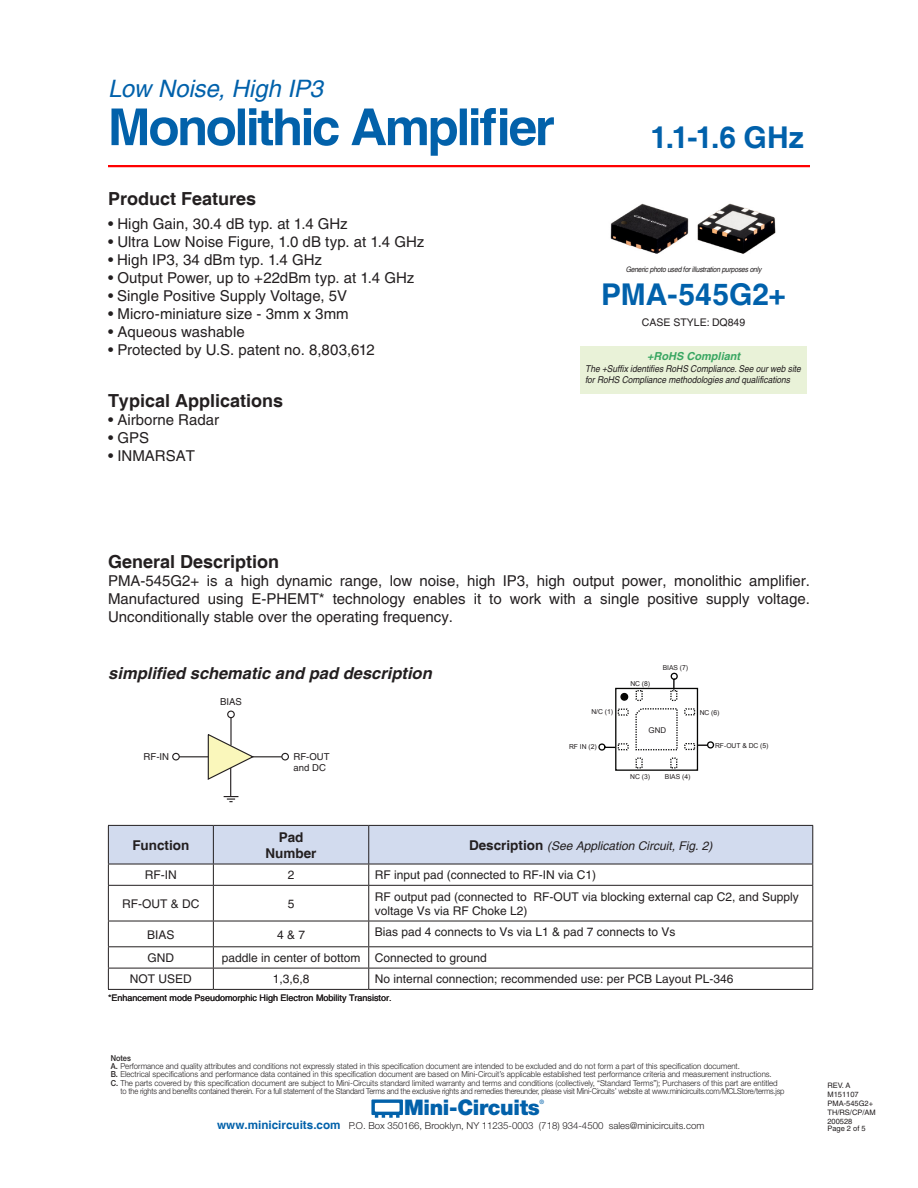
<style>
.page{position:relative;width:918px;height:1188px;background:#fff}
.page>*{position:absolute;margin:0;border:0;box-sizing:border-box;transform-origin:0 0}
.t1{font:700 51px "Helvetica";letter-spacing:-.05em;color:#0261aa}
.MODEL_NUMBER{font:700 30px "Helvetica";color:#0161ab}
.MODEL_TYPE{font:italic 24px "Helvetica";letter-spacing:-.005em;color:#0161ab}
.t2{font:900 21.45px "Helvetica Neue";letter-spacing:-.015em;color:#0261aa}
.BODY_HEADLINE{font:700 18px "Helvetica";color:#231f20}
.t3{font:italic 700 16.5px "Helvetica";color:#231f20}
.FEAT___APPL{font:15px/18px "Helvetica";color:#231f20;text-align:justify}
.FEAT____APPL{font:15px "Helvetica";letter-spacing:.005em;color:#231f20}
.t4{font:700 13.5px "Helvetica";color:#231f20}
.t5{font:12px/14.4px "Helvetica";color:#231f20}
.t6{font:italic 12px "Helvetica";color:#231f20}
.t7{font:italic 700 10.95px "Helvetica";color:rgb(13 147 68/.8)}
.t8{font:10.5px "Helvetica";color:#231f20}
.t9{font:300 9.6px "Helvetica Neue";color:#231f20}
.t10{font:9.6px/11.4px "Helvetica";color:#231f20}
.t11{font:italic 9.45px/11.2px "Helvetica";letter-spacing:-.005em;color:#231f20;scale:.9 1}
.SCHEMATIC___PIN{font:9px "Helvetica";color:#231f20}
.t12{font:300 8.25px "Helvetica Neue";color:#231f20;scale:.95 1}
.t13{font:300 8.25px "Helvetica Neue";letter-spacing:-.02em;color:#231f20;scale:.91 1}
.t14{font:500 8.25px "Helvetica Neue";color:#231f20;scale:.9 1}
.t15{font:7.95px "Arial";color:#231f20}
.t16{font:7.5px "Helvetica";color:#231f20}
.t17{font:italic 7.5px "Helvetica";letter-spacing:-.03em;color:#231f20;scale:.9 1}
.t18{font:6.75px "Arial";letter-spacing:-.005em;color:#231f20}
.t19{font:500 6px "Helvetica Neue";color:#0261aa}
.s1{font-weight:700;font-style:normal;font-size:13.5px}
.s2{font-weight:500}
.s3{font-family:"Helvetica";font-weight:700;font-size:11.7px;color:#0261aa}
</style>
<div class="page">
<hr style="left:108px;top:165px;width:702px;height:2px;background:#f00">
<svg style="left:371px;top:1099px;width:32px;height:19px"></svg>
<div style="left:172px;top:753px;width:8px;height:8px;border:1px solid #231f20;border-radius:50%"></div>
<svg style="left:179px;top:734px;width:103px;height:68px"></svg>
<hr style="left:230px;top:717px;width:2px;height:28px;background:#231f20">
<div style="left:227px;top:710px;width:8px;height:8px;border:1px solid #231f20;border-radius:50%"></div>
<div style="left:281px;top:753px;width:8px;height:8px;border:1px solid #231f20;border-radius:50%"></div>
<svg style="left:108px;top:825px;width:705px;height:60px"></svg>
<hr style="left:108px;top:885px;width:105px;height:1px;background:#231f20">
<hr style="left:108px;top:886px;width:1px;height:35px;background:#231f20">
<hr style="left:213px;top:885px;width:156px;height:1px;background:#231f20">
<hr style="left:213px;top:886px;width:1px;height:35px;background:#231f20">
<hr style="left:369px;top:885px;width:444px;height:1px;background:#231f20">
<hr style="left:368px;top:886px;width:1px;height:35px;background:#231f20">
<hr style="left:812px;top:886px;width:1px;height:35px;background:#231f20">
<hr style="left:108px;top:921px;width:105px;height:1px;background:#231f20">
<hr style="left:213px;top:921px;width:156px;height:1px;background:#231f20">
<hr style="left:369px;top:921px;width:444px;height:1px;background:#231f20">
<hr style="left:108px;top:946px;width:105px;height:1px;background:#231f20">
<hr style="left:213px;top:946px;width:156px;height:1px;background:#231f20">
<hr style="left:369px;top:946px;width:444px;height:1px;background:#231f20">
<hr style="left:108px;top:968px;width:105px;height:1px;background:#231f20">
<svg style="left:108px;top:921px;width:1px;height:68px"></svg>
<hr style="left:213px;top:968px;width:156px;height:1px;background:#231f20">
<svg style="left:213px;top:921px;width:1px;height:68px"></svg>
<hr style="left:369px;top:968px;width:444px;height:1px;background:#231f20">
<svg style="left:368px;top:921px;width:1px;height:68px"></svg>
<svg style="left:812px;top:921px;width:1px;height:68px"></svg>
<hr style="left:108px;top:989px;width:105px;height:1px;background:#231f20">
<hr style="left:213px;top:989px;width:156px;height:1px;background:#231f20">
<hr style="left:369px;top:989px;width:444px;height:1px;background:#231f20">
<div style="left:621px;top:694px;width:7px;height:6px;background:#050504;border-radius:50%"></div>
<div style="left:620px;top:693px;width:8px;height:8px;border:1px solid #050504;border-radius:50%"></div>
<svg style="left:635px;top:757px;width:8px;height:12px"></svg>
<svg style="left:670px;top:757px;width:8px;height:12px"></svg>
<div style="left:615px;top:688px;width:83px;height:83px;border:1px solid #050504"></div>
<svg style="left:635px;top:689px;width:8px;height:13px"></svg>
<svg style="left:670px;top:672px;width:8px;height:30px"></svg>
<svg style="left:598px;top:708px;width:117px;height:43px"></svg>
<div style="left:581px;top:347px;width:226px;height:47px;background:#e9f2d8"></div>
<img style="left:610px;top:203px;width:166px;height:51px">
<p class="MODEL_TYPE" style="left:108px;top:74px;width:216px">Low Noise, High IP3</p>
<h1 class="t1" style="left:108px;top:96px;width:448px">Monolithic Amplifier</h1>
<p class="BODY_HEADLINE" style="left:108px;top:188px;width:150px">Product Features</p>
<p class="FEAT____APPL" style="left:108px;top:215px;width:241px">• High Gain, 30.4 dB typ. at 1.4 GHz</p>
<p class="FEAT____APPL" style="left:108px;top:233px;width:318px">• Ultra Low Noise Figure, 1.0 dB typ. at 1.4 GHz</p>
<p class="FEAT____APPL" style="left:108px;top:251px;width:215px">• High IP3, 34 dBm typ. 1.4 GHz</p>
<p class="FEAT____APPL" style="left:108px;top:269px;width:308px">• Output Power, up to +22dBm typ. at 1.4 GHz</p>
<p class="FEAT____APPL" style="left:108px;top:287px;width:241px">• Single Positive Supply Voltage, 5V</p>
<p class="FEAT____APPL" style="left:108px;top:305px;width:242px">• Micro-miniature size - 3mm x 3mm</p>
<p class="FEAT____APPL" style="left:108px;top:323px;width:138px">• Aqueous washable</p>
<p class="FEAT____APPL" style="left:108px;top:341px;width:268px">• Protected by U.S. patent no. 8,803,612</p>
<p class="BODY_HEADLINE" style="left:108px;top:390px;width:177px">Typical Applications</p>
<p class="FEAT___APPL" style="left:108px;top:411px;width:113px">• Airborne Radar</p>
<p class="FEAT___APPL" style="left:108px;top:429px;width:43px">• GPS</p>
<p class="FEAT___APPL" style="left:108px;top:447px;width:88px">• INMARSAT</p>
<p class="MODEL_NUMBER" style="left:650px;top:119px;width:155px">1.1-1.6 GHz</p>
<p class="t17" style="left:626px;top:265px;width:152px">Generic photo used for illustration purposes only</p>
<p class="MODEL_NUMBER" style="left:601px;top:276px;width:186px">PMA-545G2+</p>
<p class="t8" style="left:642px;top:316px;width:105px">CASE STYLE: DQ849</p>
<h3 class="t7" style="left:647px;top:350px;width:95px">+RoHS Compliant</h3>
<p class="t11" style="left:585px;top:363px;width:241px">The +Suffix identifies RoHS Compliance. See our web site for RoHS Compliance methodologies and qualifications</p>
<p class="BODY_HEADLINE" style="left:108px;top:550px;width:173px">General Description</p>
<p class="FEAT___APPL" style="left:108px;top:571px;width:704px">PMA-545G2+ is a high dynamic range, low noise, high IP3, high output power, monolithic amplifier.<br>Manufactured using E-PHEMT* technology enables it to work with a single positive supply voltage.<br>Unconditionally stable over the operating frequency.</p>
<p class="t3" style="left:108px;top:663px;width:325px">simplified schematic and pad description</p>
<p class="t10" style="left:220px;top:696px;width:23px">BIAS</p>
<p class="t10" style="left:144px;top:751px;width:27px">RF-IN</p>
<p class="t10" style="left:294px;top:751px;width:38px">RF-OUT and DC</p>
<p class="t4" style="left:132px;top:837px;width:58px">Function</p>
<p class="t4" style="left:279px;top:829px;width:26px">Pad</p>
<p class="t4" style="left:266px;top:845px;width:53px">Number</p>
<p class="t18" style="left:591px;top:707px;width:23px">N/C (1)</p>
<p class="t18" style="left:569px;top:742px;width:29px">RF IN (2)</p>
<p class="t18" style="left:630px;top:679px;width:21px">NC (8)</p>
<p class="t18" style="left:663px;top:664px;width:27px">BIAS (7)</p>
<p class="t15" style="left:649px;top:725px;width:19px">GND</p>
<p class="t18" style="left:630px;top:773px;width:21px">NC (3)</p>
<p class="t18" style="left:665px;top:772px;width:27px">BIAS (4)</p>
<p class="t18" style="left:700px;top:708px;width:21px">NC (6)</p>
<p class="t18" style="left:715px;top:741px;width:55px">RF-OUT &amp; DC (5)</p>
<p class="t6" style="left:469px;top:839px;width:245px"><span class="s1">Description</span> (See Application Circuit, Fig. 2)</p>
<p class="t5" style="left:145px;top:868px;width:33px">RF-IN</p>
<p class="t5" style="left:288px;top:868px;width:8px">2</p>
<p class="t5" style="left:375px;top:868px;width:223px">RF input pad (connected to RF-IN via C1)</p>
<p class="t5" style="left:122px;top:896px;width:79px">RF-OUT &amp; DC</p>
<p class="t5" style="left:288px;top:896px;width:8px">5</p>
<p class="t5" style="left:375px;top:889px;width:426px">RF output pad (connected to RF-OUT via blocking external cap C2, and Supply voltage Vs via RF Choke L2)</p>
<p class="t5" style="left:147px;top:927px;width:29px">BIAS</p>
<p class="t5" style="left:277px;top:927px;width:30px">4 &amp; 7</p>
<p class="t5" style="left:375px;top:925px;width:302px">Bias pad 4 connects to Vs via L1 &amp; pad 7 connects to Vs</p>
<p class="t5" style="left:148px;top:951px;width:28px">GND</p>
<p class="t5" style="left:222px;top:951px;width:140px">paddle in center of bottom</p>
<p class="t5" style="left:375px;top:951px;width:114px">Connected to ground</p>
<p class="t5" style="left:130px;top:972px;width:64px">NOT USED</p>
<p class="t5" style="left:273px;top:972px;width:38px">1,3,6,8</p>
<p class="t5" style="left:375px;top:972px;width:360px">No internal connection; recommended use: per PCB Layout PL-346</p>
<p class="SCHEMATIC___PIN" style="left:108px;top:993px;width:285px">*Enhancement mode Pseudomorphic High Electron Mobility Transistor.</p>
<p class="t14" style="left:111px;top:1053px;width:24px">Notes</p>
<p class="t12" style="left:111px;top:1061px;width:664px"><span class="s2">A.</span> Performance and quality attributes and conditions not expressly stated in this specification document are intended to be excluded and do not form a part of this specification document.</p>
<p class="t12" style="left:111px;top:1069px;width:697px"><span class="s2">B.</span> Electrical specifications and performance data contained in this specification document are based on Mini-Circuit’s applicable established test performance criteria and measurement instructions.</p>
<p class="t12" style="left:111px;top:1078px;width:704px"><span class="s2">C.</span> The parts covered by this specification document are subject to Mini-Circuits standard limited warranty and terms and conditions (collectively, “Standard Terms”); Purchasers of this part are entitled</p>
<p class="t13" style="left:120px;top:1086px;width:731px">to the rights and benefits contained therein. For a full statement of the Standard Terms and the exclusive rights and remedies thereunder, please visit Mini-Circuits’ website at www.minicircuits.com/MCLStore/terms.jsp</p>
<h3 class="t2" style="left:404px;top:1095px;width:137px">Mini-Circuits</h3>
<p class="t19" style="left:540px;top:1098px;width:6px">®</p>
<p class="t9" style="left:217px;top:1119px;width:489px"><span class="s3">www.minicircuits.com</span> P.O. Box 350166, Brooklyn, NY 11235-0003 (718) 934-4500 sales@minicircuits.com</p>
<p class="t16" style="left:828px;top:1124px;width:40px">Page 2 of 5</p>
<p class="t16" style="left:827px;top:1081px;width:25px">REV. A</p>
<p class="t16" style="left:827px;top:1090px;width:33px">M151107</p>
<p class="t16" style="left:827px;top:1099px;width:47px">PMA-545G2+</p>
<p class="t16" style="left:827px;top:1108px;width:50px">TH/RS/CP/AM</p>
<p class="t16" style="left:827px;top:1117px;width:27px">200528</p>
</div>
